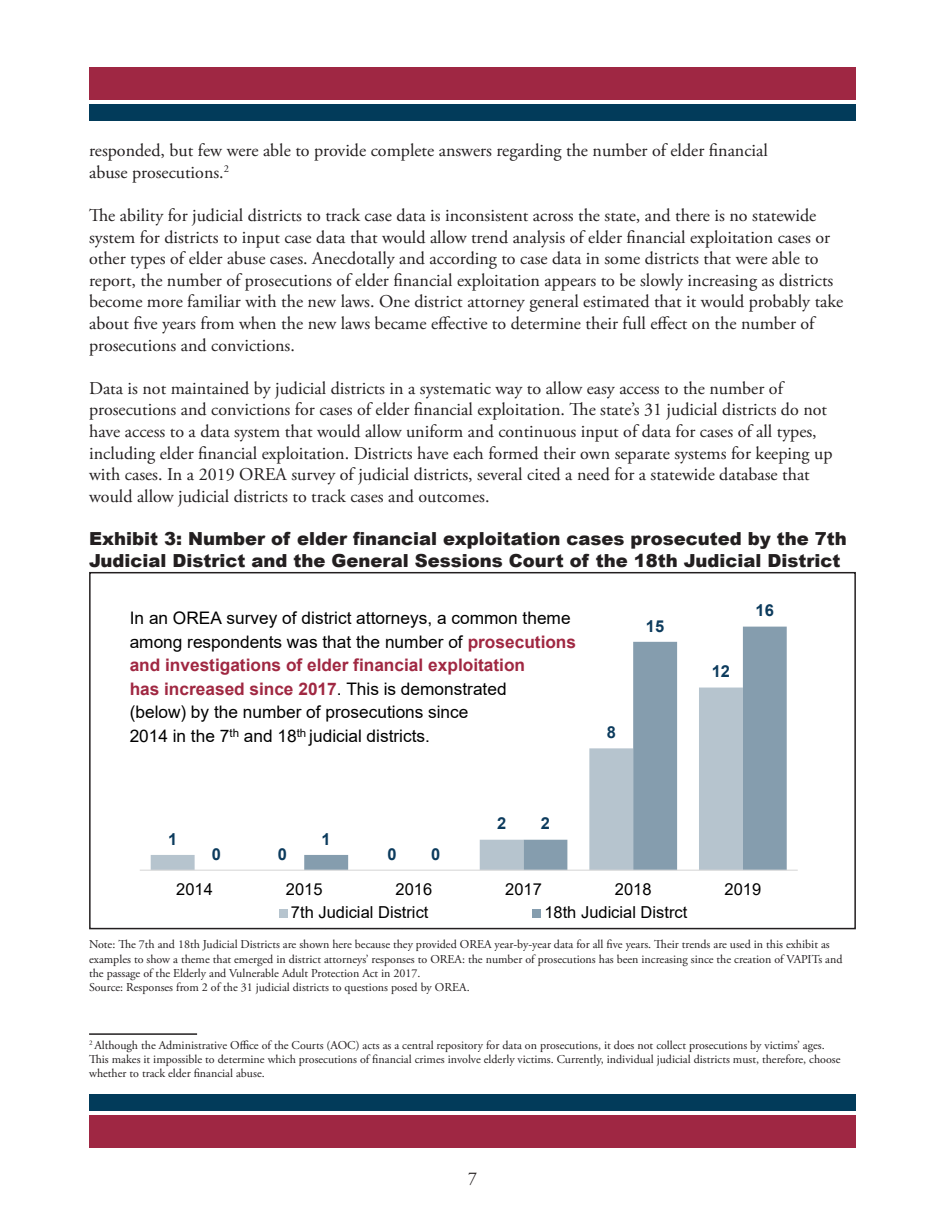
<style>
.page{position:relative;width:945px;height:1215px;background:#fff}
.page>*{position:absolute;margin:0;border:0;box-sizing:border-box;transform-origin:0 0}
.t1{font:18px/21.6px "Adobe Garamond Pro";color:#231f20}
.t2{font:900 18px/21.6px "Arial";color:#231f20}
.t3{font:17.25px/23.5px "Arial";color:#000}
.t4{font:16.5px "Arial";color:#000}
.t5{font:700 16.5px "Arial";color:#0c3b5d}
.t6{font:12px/14.4px "Adobe Garamond Pro";color:#231f20}
.s1{font-weight:700;color:#a02842}
</style>
<div class="page">
<div style="left:89px;top:104px;width:767px;height:16px;background:#023b5a"></div>
<div style="left:89px;top:68px;width:767px;height:32px;background:#9f2743"></div>
<div style="left:89px;top:1095px;width:767px;height:16px;background:#023b5a"></div>
<div style="left:89px;top:1115px;width:767px;height:33px;background:#9f2743"></div>
<hr style="left:89px;top:1033px;width:108px;height:2px;background:#231f20">
<svg style="left:151px;top:855px;width:153px;height:15px"></svg>
<svg style="left:304px;top:627px;width:483px;height:243px"></svg>
<hr style="left:140px;top:870px;width:658px;height:1px;background:#d9d9d9">
<div style="left:279px;top:909px;width:8px;height:8px;background:#b6c4ce"></div>
<div style="left:532px;top:909px;width:9px;height:8px;background:#859dae"></div>
<div style="left:89px;top:572px;width:767px;height:357px;border:2px solid #231f20"></div>
<p class="t1" style="left:89px;top:140px;width:680px">responded, but few were able to provide complete answers regarding the number of elder financial</p>
<p class="t1" style="left:89px;top:162px;width:141px">abuse prosecutions.<sup>2</sup></p>
<p class="t1" style="left:89px;top:205px;width:756px">The ability for judicial districts to track case data is inconsistent across the state, and there is no statewide system for districts to input case data that would allow trend analysis of elder financial exploitation cases or other types of elder abuse cases. Anecdotally and according to case data in some districts that were able to report, the number of prosecutions of elder financial exploitation appears to be slowly increasing as districts become more familiar with the new laws. One district attorney general estimated that it would probably take about five years from when the new laws became effective to determine their full effect on the number of prosecutions and convictions.</p>
<p class="t1" style="left:89px;top:378px;width:745px">Data is not maintained by judicial districts in a systematic way to allow easy access to the number of prosecutions and convictions for cases of elder financial exploitation. The state’s 31 judicial districts do not have access to a data system that would allow uniform and continuous input of data for cases of all types, including elder financial exploitation. Districts have each formed their own separate systems for keeping up with cases. In a 2019 OREA survey of judicial districts, several cited a need for a statewide database that would allow judicial districts to track cases and outcomes.</p>
<p class="t2" style="left:89px;top:527px;width:759px">Exhibit 3: Number of elder financial exploitation cases prosecuted by the 7th<br>Judicial District and the General Sessions Court of the 18th Judicial District</p>
<p class="t3" style="left:130px;top:606px;width:448px">In an OREA survey of district attorneys, a common theme among respondents was that the number of <span class="s1">prosecutions and investigations of elder financial exploitation<br>has increased since 2017</span>. This is demonstrated<br>(below) by the number of prosecutions since<br>2014 in the 7<sup>th</sup> and 18<sup>th</sup> judicial districts.</p>
<p class="t5" style="left:168px;top:827px;width:11px">1</p>
<p class="t5" style="left:212px;top:842px;width:11px">0</p>
<p class="t5" style="left:322px;top:827px;width:11px">1</p>
<p class="t5" style="left:278px;top:842px;width:11px">0</p>
<p class="t5" style="left:387px;top:842px;width:11px">0</p>
<p class="t5" style="left:431px;top:842px;width:11px">0</p>
<p class="t5" style="left:497px;top:812px;width:11px">2</p>
<p class="t5" style="left:541px;top:812px;width:11px">2</p>
<p class="t5" style="left:607px;top:721px;width:11px">8</p>
<p class="t5" style="left:646px;top:614px;width:20px">15</p>
<p class="t5" style="left:712px;top:660px;width:20px">12</p>
<p class="t5" style="left:756px;top:599px;width:20px">16</p>
<p class="t4" style="left:176px;top:878px;width:38px">2014</p>
<p class="t4" style="left:286px;top:878px;width:38px">2015</p>
<p class="t4" style="left:396px;top:878px;width:38px">2016</p>
<p class="t4" style="left:505px;top:878px;width:38px">2017</p>
<p class="t4" style="left:615px;top:878px;width:38px">2018</p>
<p class="t4" style="left:725px;top:878px;width:38px">2019</p>
<p class="t4" style="left:291px;top:901px;width:139px">7th Judicial District</p>
<p class="t4" style="left:544px;top:901px;width:145px">18th Judicial Distrct</p>
<p class="t6" style="left:89px;top:938px;width:755px">Note: The 7th and 18th Judicial Districts are shown here because they provided OREA year-by-year data for all five years. Their trends are used in this exhibit as examples to show a theme that emerged in district attorneys’ responses to OREA: the number of prosecutions has been increasing since the creation of VAPITs and the passage of the Elderly and Vulnerable Adult Protection Act in 2017.</p>
<p class="t6" style="left:89px;top:981px;width:382px">Source: Responses from 2 of the 31 judicial districts to questions posed by OREA.</p>
<p class="t6" style="left:89px;top:1038px;width:753px"><sup>2</sup> Although the Administrative Office of the Courts (AOC) acts as a central repository for data on prosecutions, it does not collect prosecutions by victims’ ages.<br>This makes it impossible to determine which prosecutions of financial crimes involve elderly victims. Currently, individual judicial districts must, therefore, choose whether to track elder financial abuse.</p>
<p class="t1" style="left:468px;top:1168px;width:10px">7</p>
</div>
